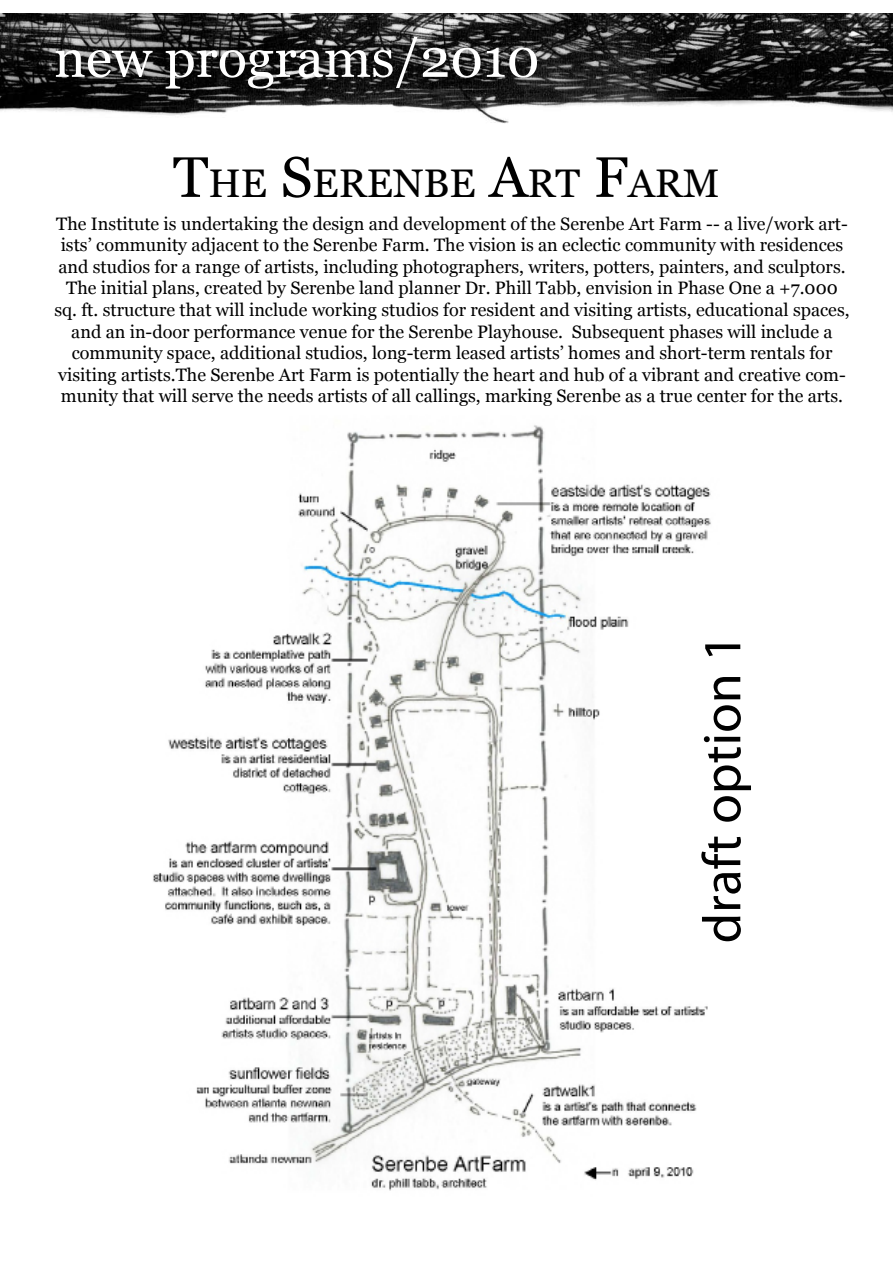
<style>
.page{position:relative;width:893px;height:1263px;background:#fff}
.page>*{position:absolute;margin:0;border:0;box-sizing:border-box;transform-origin:0 0}
.t1{font:54px "Georgia";color:#fff}
.t2{font:54px "Myriad Pro";color:#000}
.t3{font:39.9px "Georgia";color:#000}
.t4{font:18px/21.6px "Georgia";color:#000;text-align:center}
.s1{font-size:57px}
</style>
<div class="page">
<img style="left:153px;top:425px;width:558px;height:766px">
<img style="left:0;top:14px;width:893px;height:110px">
<h1 class="t1" style="left:54px;top:26px;width:487px">new programs/2010</h1>
<h2 class="t3" style="left:173px;top:159px;width:548px"><span class="s1">T</span>HE <span class="s1">S</span>ERENBE <span class="s1">A</span>RT <span class="s1">F</span>ARM</h2>
<p class="t4" style="left:54px;top:213px;width:797px">The Institute is undertaking the design and development of the Serenbe Art Farm -- a live/work art&shy;ists’ community adjacent to the Serenbe Farm. The vision is an eclectic community with residences and studios for a range of artists, including photographers, writers, potters, painters, and sculptors.<br>The initial plans, created by Serenbe land planner Dr. Phill Tabb, envision in Phase One a +7.000 sq. ft. structure that will include working studios for resident and visiting artists, educational spaces, and an in-door performance venue for the Serenbe Playhouse. Subsequent phases will include a community space, additional studios, long-term leased artists’ homes and short-term rentals for visiting artists.The Serenbe Art Farm is potentially the heart and hub of a vibrant and creative com&shy;munity that will serve the needs artists of all callings, marking Serenbe as a true center for the arts.</p>
<h1 class="t2" style="left:689px;top:943px;width:311px;rotate:-90deg">draft option 1</h1>
</div>
